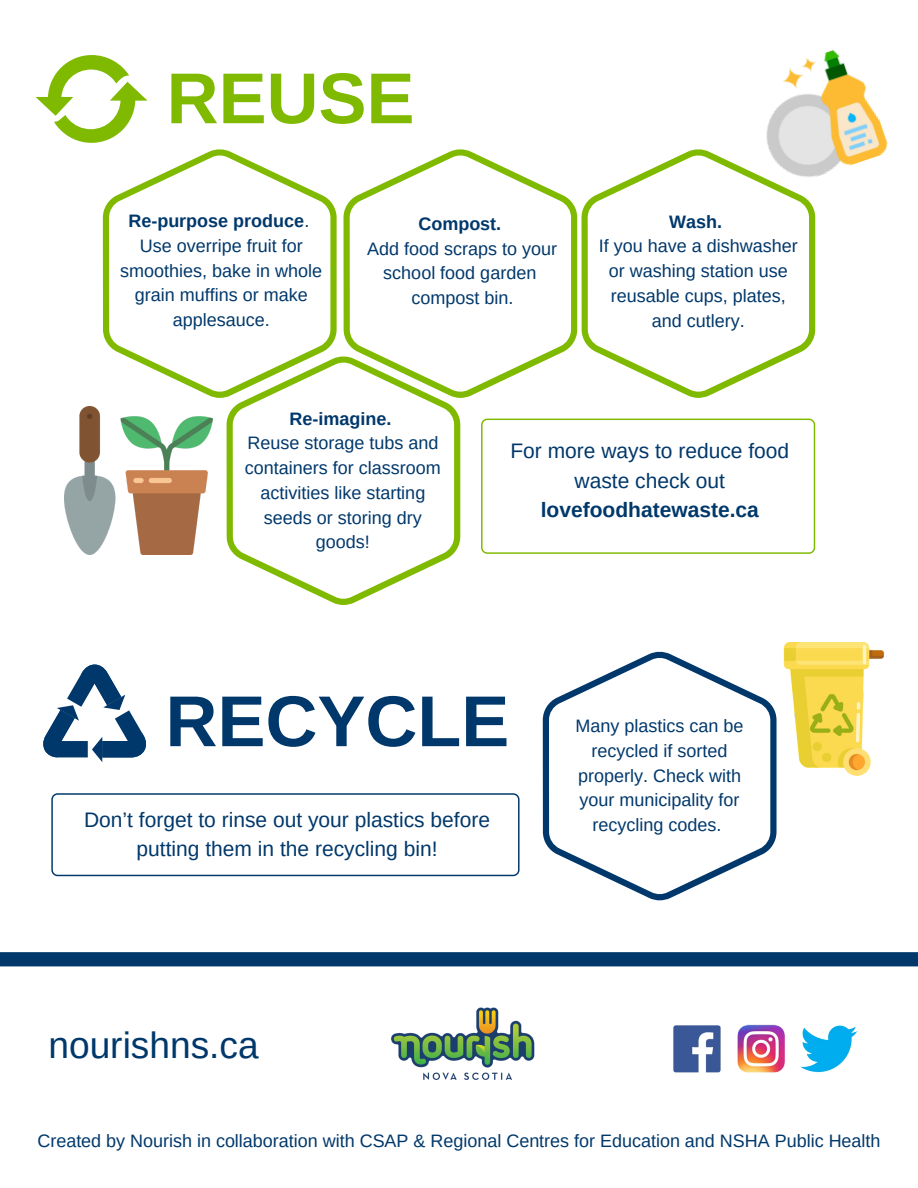
<style>
.page{position:relative;width:918px;height:1188px;background:#fff}
.page>*{position:absolute;margin:0;border:0;box-sizing:border-box;transform-origin:0 0}
.t1{font:700 72px "Arimo";color:#00386b}
.t2{font:700 72px "Arimo";color:#7fba00}
.t3{font:37.05px "Arimo";color:#00386b}
.t4{font:21px/29.2px "Arimo";color:#00386b;text-align:center}
.t5{font:700 21px "Arimo";color:#00386b}
.t6{font:18px/24.8px "Arimo";color:#00386b;text-align:center}
.t7{font:700 18px "Arimo";color:#00386b}
.s1{font-weight:700}
</style>
<div class="page">
<img style="left:673px;top:1024px;width:185px;height:49px">
<svg style="left:227px;top:356px;width:233px;height:249px"></svg>
<svg style="left:582px;top:149px;width:233px;height:249px"></svg>
<svg style="left:344px;top:149px;width:233px;height:249px"></svg>
<svg style="left:103px;top:149px;width:234px;height:249px"></svg>
<svg style="left:543px;top:652px;width:234px;height:248px"></svg>
<svg style="left:51px;top:793px;width:469px;height:83px"></svg>
<svg style="left:481px;top:419px;width:334px;height:135px"></svg>
<svg style="left:0;top:952px;width:918px;height:14px;background:#023a6c"></svg>
<svg style="left:36px;top:55px;width:112px;height:88px"></svg>
<svg style="left:43px;top:665px;width:103px;height:97px"></svg>
<img style="left:64px;top:406px;width:149px;height:149px">
<img style="left:745px;top:50px;width:143px;height:138px">
<img style="left:768px;top:643px;width:117px;height:133px">
<img style="left:391px;top:1007px;width:144px;height:73px">
<h1 class="t2" style="left:167px;top:58px;width:249px">REUSE</h1>
<p class="t6" style="left:120px;top:209px;width:203px"><span class="s1">Re-purpose produce</span>.<br>Use overripe fruit for smoothies, bake in whole grain muffins or make applesauce.</p>
<p class="t7" style="left:418px;top:214px;width:84px">Compost.</p>
<p class="t6" style="left:367px;top:236px;width:191px">Add food scraps to your school food garden compost bin.</p>
<p class="t7" style="left:669px;top:211px;width:54px">Wash.</p>
<p class="t6" style="left:599px;top:234px;width:200px">If you have a dishwasher or washing station use reusable cups, plates, and cutlery.</p>
<p class="t7" style="left:289px;top:408px;width:103px">Re-imagine.</p>
<p class="t6" style="left:245px;top:431px;width:197px">Reuse storage tubs and containers for classroom activities like starting seeds or storing dry goods!</p>
<p class="t4" style="left:510px;top:436px;width:280px">For more ways to reduce food waste check out</p>
<p class="t5" style="left:541px;top:498px;width:220px">lovefoodhatewaste.ca</p>
<h1 class="t1" style="left:166px;top:681px;width:345px">RECYCLE</h1>
<p class="t6" style="left:576px;top:714px;width:169px">Many plastics can be recycled if sorted properly. Check with your municipality for</p>
<p class="t4" style="left:84px;top:805px;width:407px">Don’t forget to rinse out your plastics before</p>
<p class="t6" style="left:593px;top:813px;width:131px">recycling codes.</p>
<p class="t4" style="left:137px;top:834px;width:302px">putting them in the recycling bin!</p>
<h2 class="t3" style="left:48px;top:1024px;width:212px">nourishns.ca</h2>
<p class="t6" style="left:37px;top:1128px;width:845px">Created by Nourish in collaboration with CSAP &amp; Regional Centres for Education and NSHA Public Health</p>
</div>
